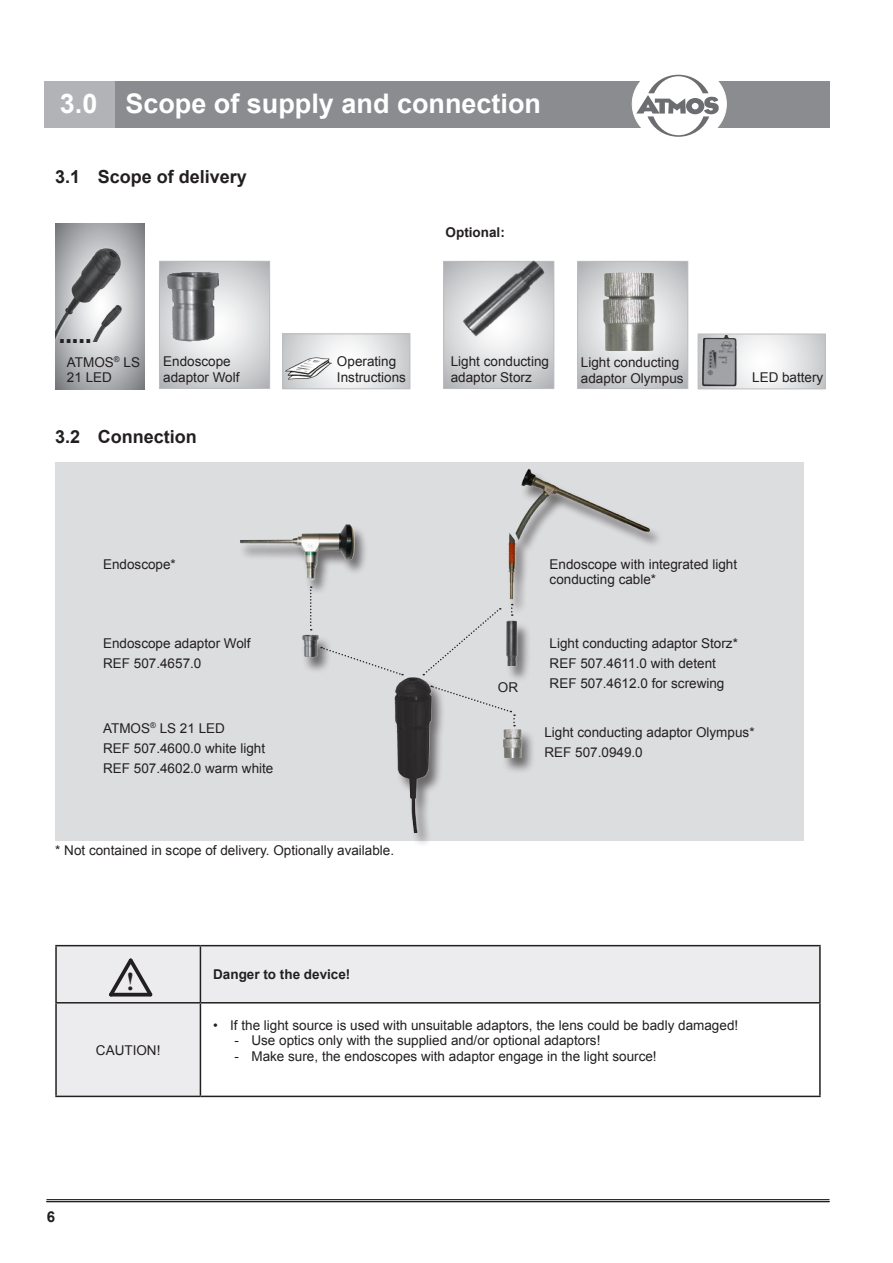
<style>
.page{position:relative;width:893px;height:1263px;background:#fff}
.page>*{position:absolute;margin:0;border:0;box-sizing:border-box;transform-origin:0 0}
.t1{font:700 27px "Arial";color:#fff}
.t2{font:700 25.5px "Times New Roman";color:#231f20}
.t3{font:700 21px "Tahoma";color:#231f20}
.t4{font:700 18px "Arial";color:#231f20}
.t5{font:700 15px "Arial";color:#231f20}
.t6{font:13.5px/15.8px "Arial";color:#231f20}
.t7{font:700 13.5px "Arial";color:#231f20}
</style>
<div class="page">
<div style="left:115px;top:81px;width:714px;height:47px;background:#8a8c8f"></div>
<div style="left:45px;top:81px;width:70px;height:47px;background:#b2b3b7"></div>
<div style="left:632px;top:64px;width:94px;height:80px;background:#fff;border-radius:50%"></div>
<svg style="left:636px;top:75px;width:83px;height:62px"></svg>
<hr style="left:47px;top:1199px;width:782px;height:1px;background:#231f20">
<hr style="left:47px;top:1201px;width:782px;height:1px;background:#231f20">
<svg style="left:285px;top:336px;width:123px;height:51px"></svg>
<div style="left:283px;top:334px;width:127px;height:55px;border:1px solid #bcbdc0"></div>
<img style="left:285px;top:355px;width:47px;height:26px">
<svg style="left:55px;top:223px;width:90px;height:166px;background:#adaeb1"></svg>
<img style="left:55px;top:242px;width:71px;height:99px">
<svg style="left:744px;top:336px;width:79px;height:51px"></svg>
<div style="left:698px;top:334px;width:127px;height:55px;border:1px solid #bcbdc0"></div>
<img style="left:697px;top:333px;width:47px;height:57px">
<div style="left:55px;top:462px;width:749px;height:379px;background:#dcdddf"></div>
<div style="left:238px;top:525px;width:130px;height:70px;background:#231f20;opacity:.6"></div>
<img style="left:238px;top:524px;width:121px;height:56px">
<img style="left:302px;top:629px;width:27px;height:42px">
<img style="left:508px;top:468px;width:144px;height:134px">
<div style="left:505px;top:621px;width:26px;height:61px;background:#231f20;opacity:.6"></div>
<img style="left:505px;top:620px;width:14px;height:49px">
<div style="left:394px;top:678px;width:52px;height:171px;background:#231f20;opacity:.6"></div>
<img style="left:394px;top:674px;width:52px;height:158px">
<svg style="left:321px;top:647px;width:82px;height:29px"></svg>
<svg style="left:310px;top:586px;width:2px;height:44px"></svg>
<svg style="left:511px;top:604px;width:2px;height:12px"></svg>
<svg style="left:422px;top:608px;width:79px;height:68px"></svg>
<svg style="left:161px;top:263px;width:107px;height:124px;background:#d6d7d9"></svg>
<div style="left:159px;top:261px;width:111px;height:128px;border:1px solid #bcbdc0"></div>
<img style="left:160px;top:263px;width:68px;height:83px">
<svg style="left:445px;top:263px;width:107px;height:124px;background:#d0d1d3"></svg>
<div style="left:443px;top:261px;width:111px;height:128px;border:1px solid #bcbdc0"></div>
<img style="left:458px;top:260px;width:89px;height:90px">
<div style="left:200px;top:946px;width:620px;height:57px;background:#ececee"></div>
<hr style="left:55px;top:945px;width:145px;height:1px;background:#231f20">
<hr style="left:55px;top:946px;width:2px;height:56px;background:#231f20">
<hr style="left:200px;top:945px;width:621px;height:1px;background:#231f20">
<hr style="left:200px;top:946px;width:1px;height:56px;background:#231f20">
<hr style="left:819px;top:946px;width:2px;height:56px;background:#231f20">
<hr style="left:55px;top:1002px;width:145px;height:1px;background:#231f20">
<hr style="left:55px;top:1003px;width:2px;height:93px;background:#231f20">
<hr style="left:200px;top:1002px;width:621px;height:1px;background:#231f20">
<hr style="left:200px;top:1003px;width:1px;height:93px;background:#231f20">
<hr style="left:819px;top:1003px;width:2px;height:93px;background:#231f20">
<hr style="left:55px;top:1096px;width:145px;height:1px;background:#231f20">
<hr style="left:200px;top:1096px;width:621px;height:1px;background:#231f20">
<div style="left:56px;top:946px;width:144px;height:150px;background:#ececee"></div>
<svg style="left:431px;top:685px;width:84px;height:41px"></svg>
<svg style="left:579px;top:263px;width:107px;height:124px;background:#d1d2d4"></svg>
<div style="left:577px;top:261px;width:111px;height:128px;border:1px solid #bcbdc0"></div>
<img style="left:604px;top:273px;width:61px;height:78px">
<div style="left:502px;top:729px;width:34px;height:45px;background:#231f20;opacity:.6"></div>
<img style="left:503px;top:729px;width:23px;height:28px">
<h1 class="t1" style="left:60px;top:86px;width:483px">3.0 Scope of supply and connection</h1>
<h3 class="t4" style="left:55px;top:165px;width:193px">3.1 Scope of delivery</h3>
<p class="t7" style="left:446px;top:223px;width:61px">Optional:</p>
<h3 class="t3" style="left:59px;top:321px;width:34px">.....</h3>
<p class="t6" style="left:67px;top:354px;width:75px">ATMOS<sup>®</sup> LS<br>21 LED</p>
<p class="t6" style="left:337px;top:353px;width:71px">Operating<br>Instructions</p>
<p class="t6" style="left:163px;top:353px;width:78px">Endoscope adaptor Wolf</p>
<p class="t6" style="left:451px;top:353px;width:100px">Light conducting adaptor Storz</p>
<h3 class="t4" style="left:55px;top:424px;width:143px">3.2 Connection</h3>
<p class="t6" style="left:581px;top:354px;width:104px">Light conducting adaptor Olympus</p>
<p class="t6" style="left:752px;top:370px;width:73px">LED battery</p>
<p class="t6" style="left:103px;top:556px;width:74px">Endoscope*</p>
<p class="t6" style="left:550px;top:556px;width:189px">Endoscope with integrated light conducting cable*</p>
<p class="t6" style="left:103px;top:634px;width:149px;line-height:20px">Endoscope adaptor Wolf<br>REF 507.4657.0</p>
<p class="t6" style="left:498px;top:680px;width:22px">OR</p>
<p class="t6" style="left:550px;top:634px;width:190px;line-height:20px">Light conducting adaptor Storz*<br>REF 507.4611.0 with detent<br>REF 507.4612.0 for screwing</p>
<p class="t6" style="left:103px;top:718px;width:172px;line-height:20px">ATMOS<sup>®</sup> LS 21 LED<br>REF 507.4600.0 white light<br>REF 507.4602.0 warm white</p>
<p class="t6" style="left:55px;top:843px;width:340px">* Not contained in scope of delivery. Optionally available.</p>
<h2 class="t2" style="left:126px;top:964px;width:10px">!</h2>
<p class="t7" style="left:213px;top:965px;width:139px">Danger to the device!</p>
<p class="t6" style="left:544px;top:722px;width:212px;line-height:20px">Light conducting adaptor Olympus*<br>REF 507.0949.0</p>
<p class="t6" style="left:96px;top:1042px;width:66px">CAUTION!</p>
<p class="t6" style="left:213px;top:1017px;width:527px">• If the light source is used with unsuitable adaptors, the lens could be badly damaged!</p>
<p class="t6" style="left:234px;top:1033px;width:367px">- Use optics only with the supplied and/or optional adaptors!</p>
<p class="t6" style="left:234px;top:1049px;width:424px">- Make sure, the endoscopes with adaptor engage in the light source!</p>
<p class="t5" style="left:47px;top:1207px;width:10px">6</p>
</div>
